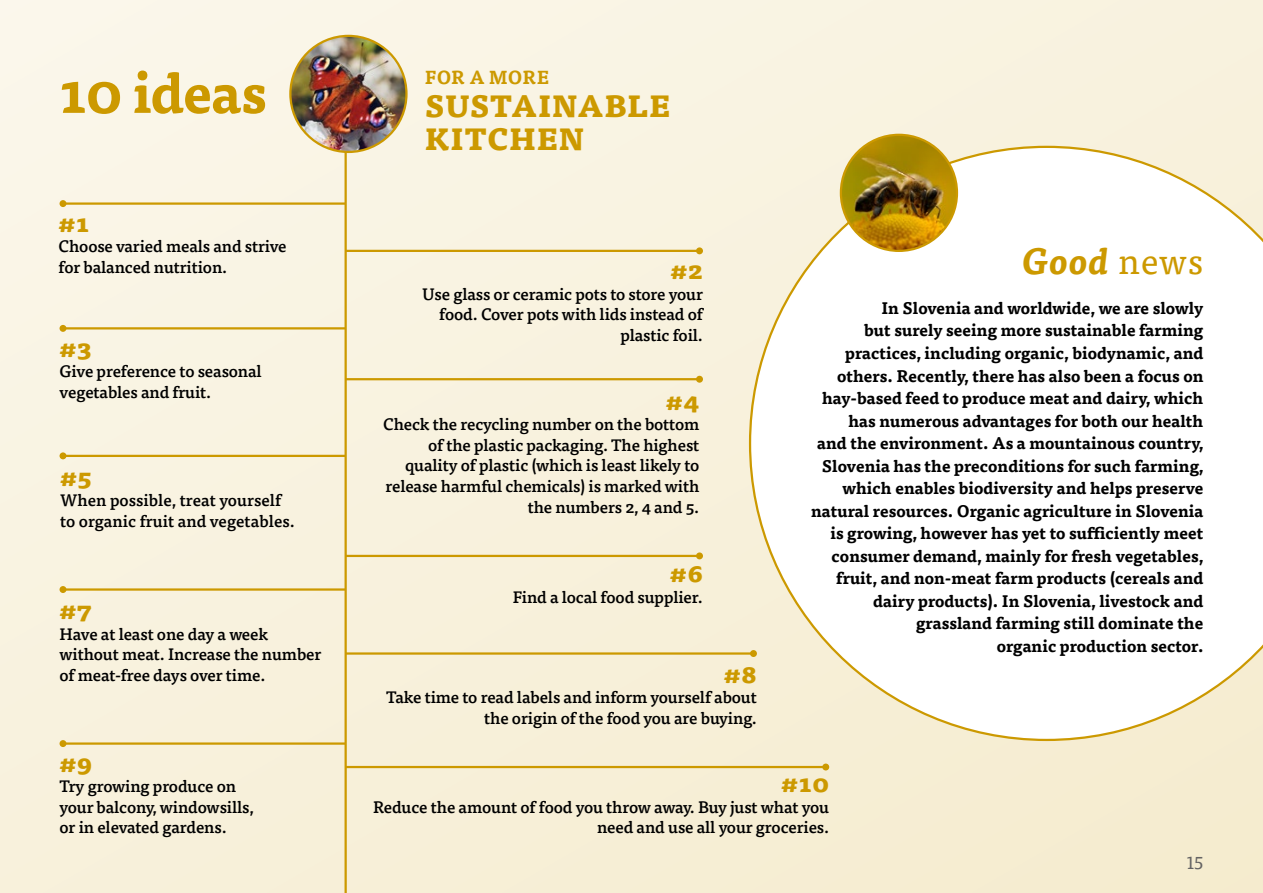
<style>
.page{position:relative;width:1263px;height:893px;background:#fff}
.page>*{position:absolute;margin:0;border:0;box-sizing:border-box;transform-origin:0 0}
.t1{font:700 55.35px "Tisa Pro";letter-spacing:-.015em;color:#c90}
.t2{font:italic 700 36px "Tisa Pro";color:#c90}
.t3{font:800 30px/33px "Tisa Pro";letter-spacing:.01em;color:#c90}
.t4{font:800 24px "Tisa Pro";color:#c90}
.t5{font:700 18.6px "Tisa Pro";letter-spacing:-.005em;color:#c90}
.t6{font:18px "Tisa Pro";color:#646363}
.t7{font:500 16.5px/20.7px "Tisa Pro";letter-spacing:-.01em;color:#000}
.t8{font:700 16.5px/22.5px "Tisa Pro";color:#000;text-align:right}
.s1{font-weight:400;font-style:normal}
</style>
<div class="page">
<div style="left:0;top:0;width:1263px;height:893px;background:linear-gradient(to right,#f9f4e3,#f6eed6)"></div>
<hr style="left:344px;top:142px;width:3px;height:751px;background:#c90">
<hr style="left:63px;top:202px;width:283px;height:3px;background:#c90">
<div style="left:60px;top:200px;width:6px;height:7px;background:#c90;border-radius:50%"></div>
<hr style="left:63px;top:327px;width:283px;height:2px;background:#c90">
<div style="left:60px;top:325px;width:6px;height:7px;background:#c90;border-radius:50%"></div>
<hr style="left:63px;top:455px;width:283px;height:2px;background:#c90">
<div style="left:60px;top:452px;width:6px;height:7px;background:#c90;border-radius:50%"></div>
<hr style="left:63px;top:588px;width:283px;height:3px;background:#c90">
<div style="left:60px;top:586px;width:6px;height:7px;background:#c90;border-radius:50%"></div>
<hr style="left:63px;top:742px;width:283px;height:3px;background:#c90">
<div style="left:60px;top:740px;width:6px;height:7px;background:#c90;border-radius:50%"></div>
<hr style="left:346px;top:250px;width:353px;height:2px;background:#c90">
<div style="left:696px;top:247px;width:7px;height:7px;background:#c90;border-radius:50%"></div>
<hr style="left:346px;top:378px;width:353px;height:2px;background:#c90">
<div style="left:696px;top:376px;width:7px;height:7px;background:#c90;border-radius:50%"></div>
<hr style="left:346px;top:555px;width:353px;height:2px;background:#c90">
<div style="left:696px;top:552px;width:7px;height:7px;background:#c90;border-radius:50%"></div>
<hr style="left:346px;top:652px;width:407px;height:3px;background:#c90">
<hr style="left:346px;top:766px;width:480px;height:2px;background:#c90">
<div style="left:822px;top:763px;width:7px;height:7px;background:#c90;border-radius:50%"></div>
<img style="left:290px;top:36px;width:116px;height:116px;border-radius:58px">
<div style="left:289px;top:35px;width:119px;height:118px;border:2px solid #c90;border-radius:50%"></div>
<svg style="left:749px;top:146px;width:514px;height:595px"></svg>
<img style="left:841px;top:135px;width:116px;height:116px;border-radius:58px">
<div style="left:840px;top:134px;width:118px;height:118px;border:2px solid #c90;border-radius:50%"></div>
<h1 class="t1" style="left:58px;top:48px;width:210px">10 ideas</h1>
<p class="t5" style="left:425px;top:63px;width:126px">FOR A MORE</p>
<h3 class="t3" style="left:425px;top:88px;width:247px">SUSTAINABLE<br>KITCHEN</h3>
<h3 class="t4" style="left:58px;top:203px;width:32px">#1</h3>
<p class="t7" style="left:58px;top:235px;width:230px">Choose varied meals and strive for balanced nutrition.</p>
<h3 class="t4" style="left:60px;top:328px;width:34px">#3</h3>
<p class="t7" style="left:60px;top:360px;width:204px">Give preference to seasonal vegetables and fruit.</p>
<h3 class="t4" style="left:60px;top:457px;width:33px">#5</h3>
<p class="t7" style="left:60px;top:489px;width:236px">When possible, treat yourself to organic fruit and vegetables.</p>
<h3 class="t4" style="left:60px;top:590px;width:34px">#7</h3>
<p class="t7" style="left:60px;top:622px;width:263px">Have at least one day a week without meat. Increase the number of meat-free days over time.</p>
<h3 class="t4" style="left:670px;top:250px;width:34px">#2</h3>
<p class="t7" style="left:422px;top:282px;width:282px;text-align:right">Use glass or ceramic pots to store your food. Cover pots with lids instead of plastic foil.</p>
<h3 class="t4" style="left:666px;top:381px;width:35px">#4</h3>
<p class="t7" style="left:383px;top:413px;width:318px;text-align:right">Check the recycling number on the bottom of the plastic packaging. The highest quality of plastic (which is least likely to release harmful chemicals) is marked with the numbers 2, 4 and 5.</p>
<h3 class="t4" style="left:670px;top:554px;width:35px">#6</h3>
<p class="t7" style="left:513px;top:586px;width:192px">Find a local food supplier.</p>
<h3 class="t4" style="left:724px;top:654px;width:35px">#8</h3>
<p class="t7" style="left:386px;top:686px;width:372px;text-align:right">Take time to read labels and inform yourself about the origin of the food you are buying.</p>
<h2 class="t2" style="left:1022px;top:233px;width:183px">Good <span class="s1">news</span></h2>
<p class="t8" style="left:811px;top:296px;width:394px">In Slovenia and worldwide, we are slowly<br>but surely seeing more sustainable farming practices, including organic, biodynamic, and others. Recently, there has also been a focus on hay-based feed to produce meat and dairy, which has numerous advantages for both our health<br>and the environment. As a mountainous country, Slovenia has the preconditions for such farming, which enables biodiversity and helps preserve natural resources. Organic agriculture in Slovenia is growing, however has yet to sufficiently meet consumer demand, mainly for fresh vegetables, fruit, and non-meat farm products (cereals and dairy products). In Slovenia, livestock and grassland farming still dominate the<br>organic production sector.</p>
<h3 class="t4" style="left:60px;top:743px;width:35px">#9</h3>
<p class="t7" style="left:60px;top:775px;width:196px">Try growing produce on your balcony, windowsills, or in elevated gardens.</p>
<h3 class="t4" style="left:781px;top:764px;width:49px">#10</h3>
<p class="t7" style="left:373px;top:796px;width:458px;text-align:right">Reduce the amount of food you throw away. Buy just what you need and use all your groceries.</p>
<p class="t6" style="left:1187px;top:850px;width:18px">15</p>
</div>
